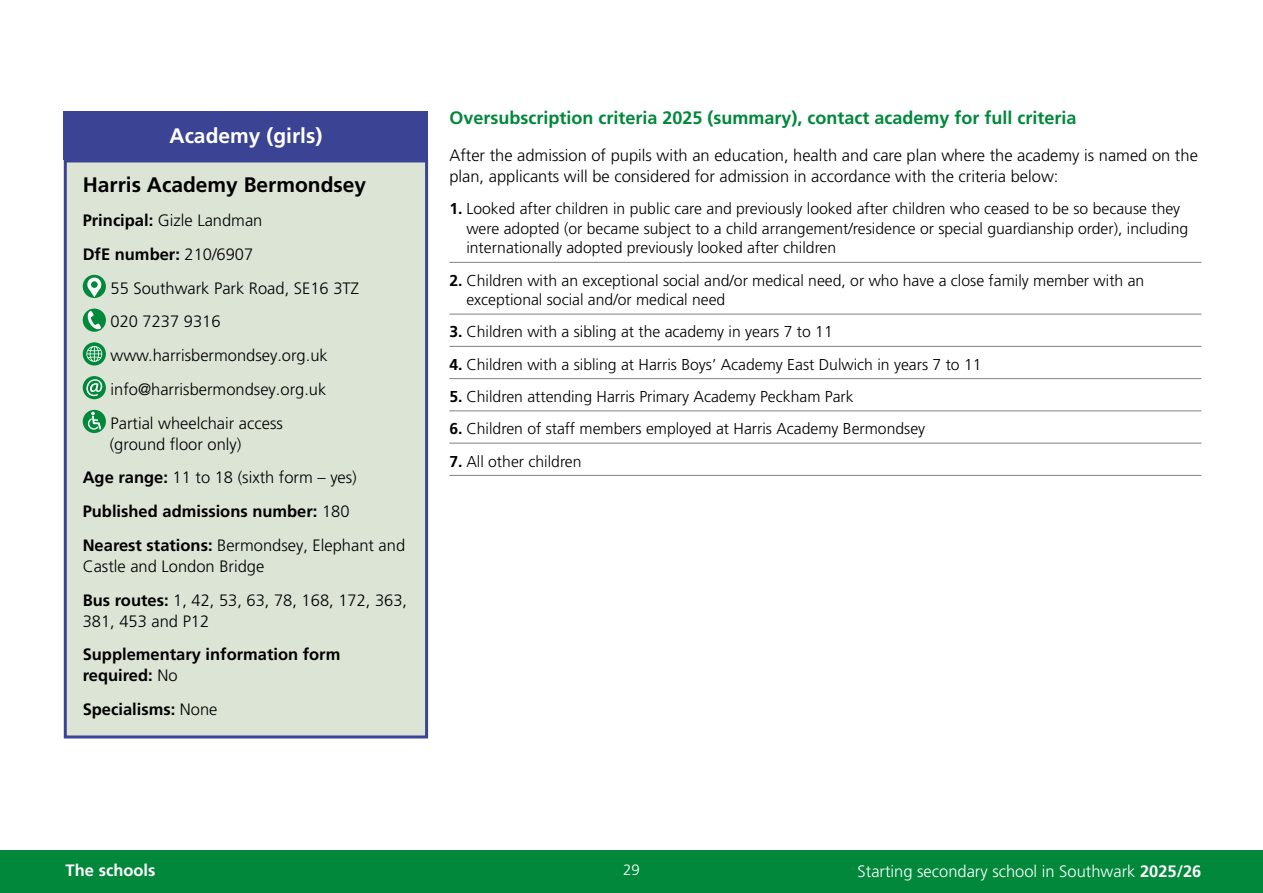
<style>
.page{position:relative;width:1263px;height:893px;background:#fff}
.page>*{position:absolute;margin:0;border:0;box-sizing:border-box;transform-origin:0 0}
.H2_-_THE_SCHOOLS_names{font:700 21px "Frutiger LT Pro";color:#000}
.Body{font:700 21px "Frutiger LT Pro";color:#fff}
.H3_-_Oversubcription{font:700 18px "Frutiger LT Pro";color:#01883b}
.Body-2{font:300 16.5px/21px "Frutiger LT Pro";color:#000}
.Body-3{font:700 16.5px/21px "Frutiger LT Pro";color:#000}
.t1{font:300 16.5px "Frutiger LT Pro";color:#fff}
.t2{font:700 16.5px "Frutiger LT Pro";color:#fff}
.t3{font:300 15.75px/19.5px "Frutiger LT Pro";color:#000}
.t4{font:300 15px "Frutiger LT Pro";color:#fff}
.s1{font-weight:700}
.s2{font-weight:300}
</style>
<div class="page">
<div style="left:0;top:850px;width:1263px;height:43px;background:#01883b"></div>
<div style="left:64px;top:111px;width:364px;height:48px;background:#3b4395"></div>
<div style="left:64px;top:159px;width:364px;height:579px;background:#dbe4d5;border:3px solid #3b4395"></div>
<div style="left:83px;top:275px;width:23px;height:23px;background:#01883b;border-radius:50%"></div>
<svg style="left:87px;top:277px;width:15px;height:20px"></svg>
<div style="left:83px;top:309px;width:23px;height:23px;background:#01883b;border-radius:50%"></div>
<svg style="left:87px;top:311px;width:14px;height:19px"></svg>
<svg style="left:83px;top:342px;width:23px;height:23px"></svg>
<svg style="left:86px;top:346px;width:16px;height:16px"></svg>
<svg style="left:83px;top:376px;width:23px;height:23px"></svg>
<svg style="left:86px;top:379px;width:16px;height:17px"></svg>
<div style="left:83px;top:410px;width:23px;height:23px;background:#01883b;border-radius:50%"></div>
<svg style="left:88px;top:412px;width:13px;height:18px"></svg>
<hr style="left:449px;top:262px;width:752px;height:1px;background:#808285">
<hr style="left:449px;top:314px;width:752px;height:1px;background:#808285">
<hr style="left:449px;top:346px;width:752px;height:1px;background:#808285">
<hr style="left:449px;top:378px;width:752px;height:1px;background:#808285">
<hr style="left:449px;top:410px;width:752px;height:1px;background:#808285">
<hr style="left:449px;top:443px;width:752px;height:1px;background:#808285">
<hr style="left:449px;top:475px;width:752px;height:1px;background:#808285">
<p class="Body" style="left:169px;top:123px;width:154px">Academy (girls)</p>
<h2 class="H2_-_THE_SCHOOLS_names" style="left:83px;top:172px;width:285px">Harris Academy Bermondsey</h2>
<p class="Body-2" style="left:83px;top:210px;width:181px"><span class="s1">Principal:</span> Gizle Landman</p>
<p class="Body-3" style="left:83px;top:244px;width:172px">DfE number: <span class="s2">210/6907</span></p>
<p class="Body-2" style="left:110px;top:277px;width:250px">55 Southwark Park Road, SE16 3TZ</p>
<p class="Body-2" style="left:110px;top:311px;width:112px">020 7237 9316</p>
<p class="Body-2" style="left:110px;top:345px;width:219px">www.harrisbermondsey.org.uk</p>
<p class="Body-2" style="left:110px;top:379px;width:217px">info@harrisbermondsey.org.uk</p>
<p class="Body-2" style="left:110px;top:412px;width:175px">Partial wheelchair access (ground floor only)</p>
<p class="Body-2" style="left:83px;top:467px;width:276px"><span class="s1">Age range:</span> 11 to 18 (sixth form – yes)</p>
<p class="Body-3" style="left:83px;top:501px;width:268px">Published admissions number: <span class="s2">180</span></p>
<p class="Body-2" style="left:83px;top:535px;width:324px"><span class="s1">Nearest stations:</span> Bermondsey, Elephant and<br>Castle and London Bridge</p>
<p class="Body-2" style="left:83px;top:589px;width:326px"><span class="s1">Bus routes:</span> 1, 42, 53, 63, 78, 168, 172, 363,<br>381, 453 and P12</p>
<p class="Body-3" style="left:83px;top:644px;width:259px">Supplementary information form required: <span class="s2">No</span></p>
<p class="Body-3" style="left:83px;top:699px;width:136px">Specialisms: <span class="s2">None</span></p>
<h3 class="H3_-_Oversubcription" style="left:449px;top:107px;width:629px">Oversubscription criteria 2025 (summary), contact academy for full criteria</h3>
<p class="Body-2" style="left:449px;top:145px;width:750px">After the admission of pupils with an education, health and care plan where the academy is named on the plan, applicants will be considered for admission in accordance with the criteria below:</p>
<p class="t3" style="left:466px;top:199px;width:723px;text-indent:-17px"><span class="s1">1.</span> Looked after children in public care and previously looked after children who ceased to be so because they were adopted (or became subject to a child arrangement/residence or special guardianship order), including internationally adopted previously looked after children</p>
<p class="t3" style="left:466px;top:271px;width:679px;text-indent:-17px"><span class="s1">2.</span> Children with an exceptional social and/or medical need, or who have a close family member with an exceptional social and/or medical need</p>
<p class="t3" style="left:449px;top:322px;width:385px"><span class="s1">3.</span> Children with a sibling at the academy in years 7 to 11</p>
<p class="t3" style="left:449px;top:355px;width:534px"><span class="s1">4.</span> Children with a sibling at Harris Boys’ Academy East Dulwich in years 7 to 11</p>
<p class="t3" style="left:449px;top:387px;width:406px"><span class="s1">5.</span> Children attending Harris Primary Academy Peckham Park</p>
<p class="t3" style="left:449px;top:419px;width:477px"><span class="s1">6.</span> Children of staff members employed at Harris Academy Bermondsey</p>
<p class="t3" style="left:449px;top:451px;width:134px"><span class="s1">7.</span> All other children</p>
<p class="t2" style="left:66px;top:860px;width:91px">The schools</p>
<p class="t4" style="left:623px;top:861px;width:18px">29</p>
<p class="t1" style="left:857px;top:862px;width:345px">Starting secondary school in Southwark <span class="s1">2025/26</span></p>
</div>
